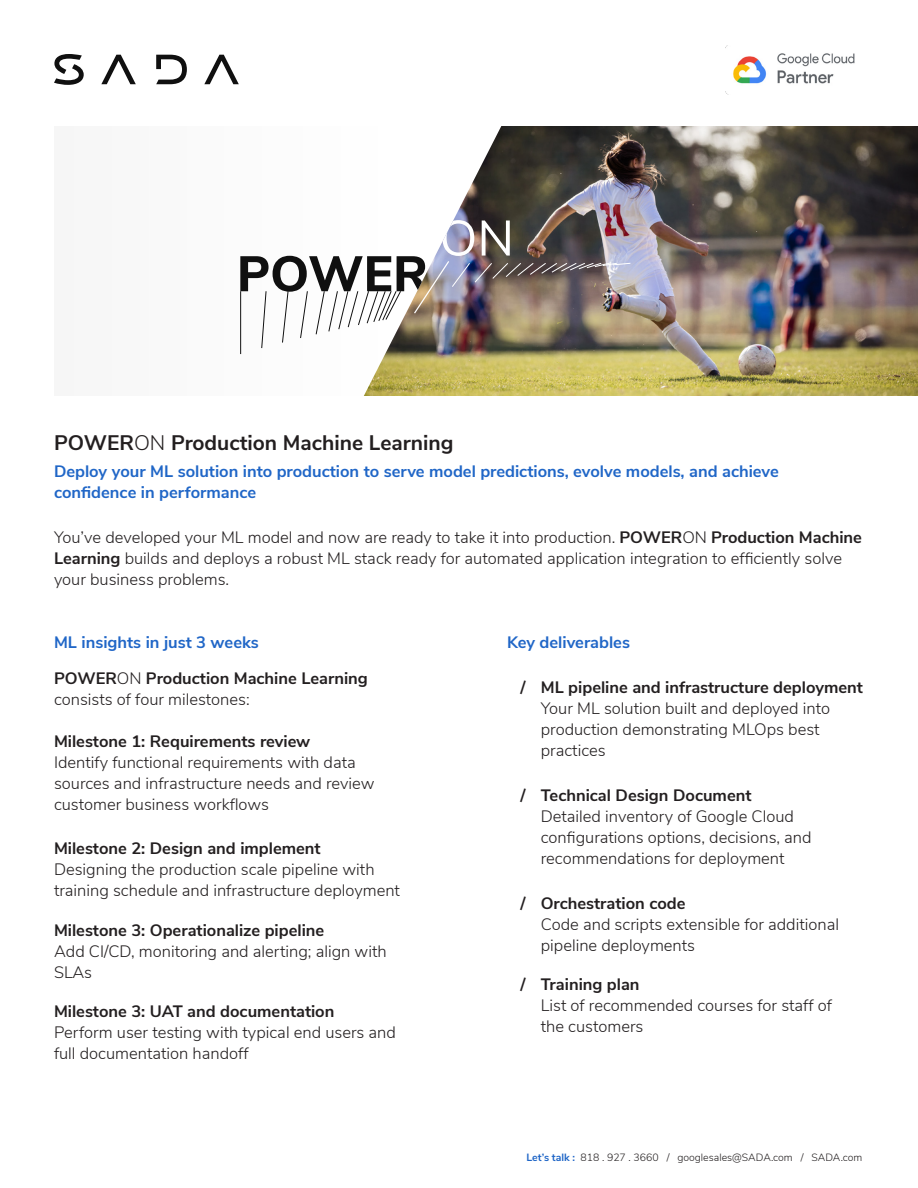
<style>
.page{position:relative;width:918px;height:1188px;background:#fff}
.page>*{position:absolute;margin:0;border:0;box-sizing:border-box;transform-origin:0 0}
.Body_Light_9_12_Bull{font:700 21px "Nunito Sans";color:#231f20}
.Body_Light_9_12_Bull-2{font:300 16.5px/21px "Nunito Sans";color:#231f20}
.Body_Light_9_12_Bull-3{font:700 16.5px/21px "Nunito Sans";color:#2066c7}
.Body_Light_9_12_Bull-4{font:700 16.5px/21px "Nunito Sans";color:#231f20}
.Caption___footnote{font:300 10.5px "Nunito Sans";color:#231f20}
.s1{font-weight:300}
.s2{font-weight:700}
.s3{font-weight:700;color:#2066c7}
</style>
<div class="page">
<div style="left:54px;top:126px;width:864px;height:270px;background:#f9f9f9"></div>
<img style="left:364px;top:126px;width:554px;height:270px">
<hr style="left:240px;top:291px;width:1px;height:63px;background:#101010">
<img style="left:240px;top:220px;width:391px;height:129px">
<img style="left:725px;top:45px;width:130px;height:50px">
<svg style="left:54px;top:54px;width:185px;height:31px"></svg>
<p class="Body_Light_9_12_Bull" style="left:54px;top:427px;width:401px">POWER<span class="s1">ON</span> Production Machine Learning</p>
<p class="Body_Light_9_12_Bull-3" style="left:54px;top:460px;width:726px">Deploy your ML solution into production to serve model predictions, evolve models, and achieve confidence in performance</p>
<p class="Body_Light_9_12_Bull-2" style="left:54px;top:526px;width:810px">You’ve developed your ML model and now are ready to take it into production. <span class="s2">POWER</span>ON <span class="s2">Production Machine<br>Learning</span> builds and deploys a robust ML stack ready for automated application integration to efficiently solve your business problems.</p>
<p class="Body_Light_9_12_Bull-3" style="left:54px;top:631px;width:206px">ML insights in just 3 weeks</p>
<p class="Body_Light_9_12_Bull-4" style="left:54px;top:667px;width:315px">POWER<span class="s1">ON</span> Production Machine Learning <span class="s1">consists of four milestones:</span></p>
<p class="Body_Light_9_12_Bull-2" style="left:54px;top:730px;width:322px"><span class="s2">Milestone 1: Requirements review<br></span>Identify functional requirements with data sources and infrastructure needs and review customer business workflows</p>
<p class="Body_Light_9_12_Bull-2" style="left:54px;top:836px;width:348px"><span class="s2">Milestone 2: Design and implement<br></span>Designing the production scale pipeline with training schedule and infrastructure deployment</p>
<p class="Body_Light_9_12_Bull-2" style="left:54px;top:919px;width:334px"><span class="s2">Milestone 3: Operationalize pipeline<br></span>Add CI/CD, monitoring and alerting; align with<br>SLAs</p>
<p class="Body_Light_9_12_Bull-2" style="left:54px;top:1000px;width:344px"><span class="s2">Milestone 3: UAT and documentation<br></span>Perform user testing with typical end users and full documentation handoff</p>
<p class="Body_Light_9_12_Bull-3" style="left:507px;top:631px;width:125px">Key deliverables</p>
<p class="Body_Light_9_12_Bull-2" style="left:541px;top:676px;width:324px;text-indent:-20px"><span class="s2">/ ML pipeline and infrastructure deployment </span>Your ML solution built and deployed into production demonstrating MLOps best practices</p>
<p class="Body_Light_9_12_Bull-2" style="left:541px;top:784px;width:272px;text-indent:-20px"><span class="s2">/ Technical Design Document </span>Detailed inventory of Google Cloud configurations options, decisions, and recommendations for deployment</p>
<p class="Body_Light_9_12_Bull-2" style="left:541px;top:892px;width:300px;text-indent:-20px"><span class="s2">/ Orchestration code<br></span>Code and scripts extensible for additional pipeline deployments</p>
<p class="Body_Light_9_12_Bull-2" style="left:541px;top:973px;width:293px;text-indent:-20px"><span class="s2">/ Training plan<br></span>List of recommended courses for staff of the customers</p>
<p class="Caption___footnote" style="left:526px;top:1150px;width:337px"><span class="s3">Let’s talk :</span> 818 . 927 . 3660 / googlesales@SADA.com / SADA.com</p>
</div>
